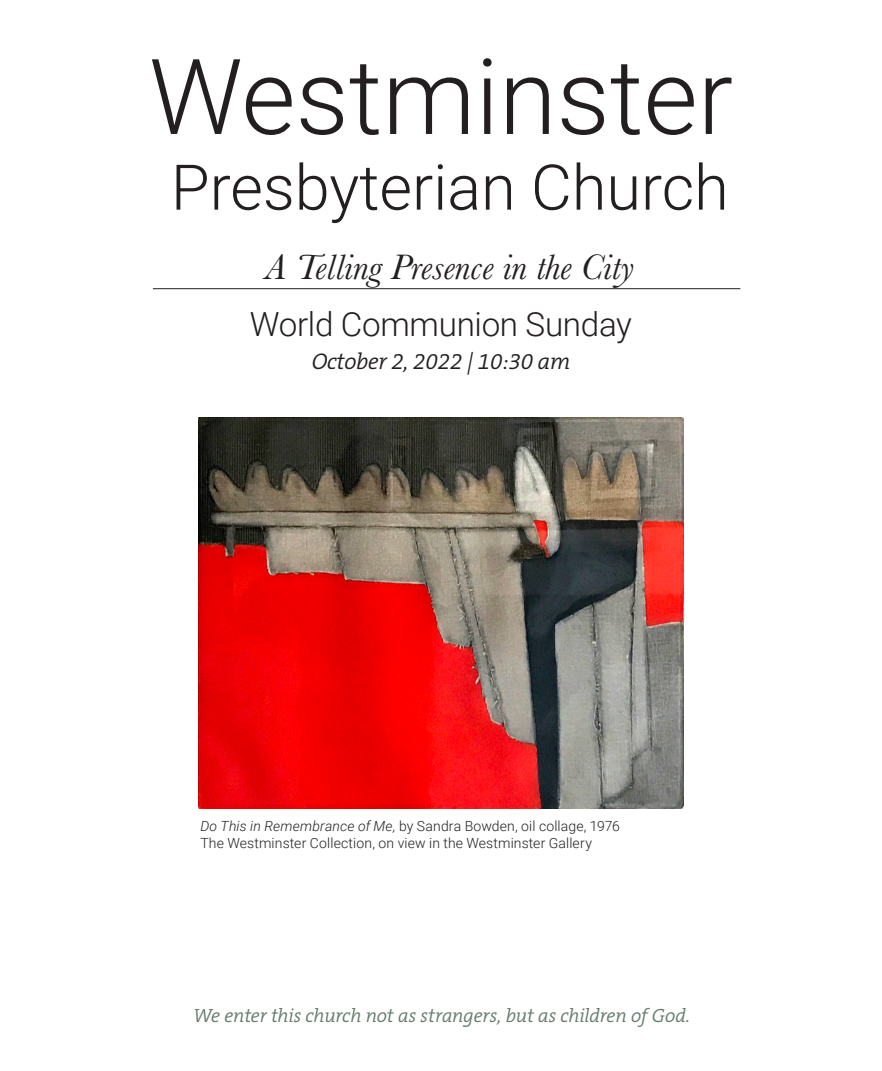
<style>
.page{position:relative;width:882px;height:1071px;background:#fff}
.page>*{position:absolute;margin:0;border:0;box-sizing:border-box;transform-origin:0 0}
.t1{font:300 105px "Roboto";color:#231f20}
.t2{font:300 63px "Roboto";color:#231f20}
.t3{font:italic 36.75px "Baskerville";color:#231f20}
.t4{font:300 33.25px "Roboto";letter-spacing:-.01em;color:#231f20}
.t5{font:italic 300 22.75px "The Serif B W4";letter-spacing:-.01em;color:#231f20}
.Music_PrayerText{font:italic 300 19.25px "The Serif B W4";letter-spacing:-.01em;color:#637c6c}
.t6{font:300 14px "Roboto";letter-spacing:.01em;color:#231f20}
.s1{font-style:italic}
</style>
<div class="page">
<hr style="left:153px;top:288px;width:587px;height:1px;background:#231f20">
<img style="left:199px;top:418px;width:484px;height:390px">
<p class="t1" style="left:149px;top:23px;width:586px">Westminster</p>
<p class="t2" style="left:171px;top:143px;width:559px">Presbyterian Church</p>
<p class="t3" style="left:266px;top:242px;width:370px">A Telling Presence in the City</p>
<p class="t4" style="left:250px;top:301px;width:384px">World Communion Sunday</p>
<p class="t5" style="left:312px;top:347px;width:260px">October 2, 2022 | 10:30 am</p>
<p class="t6" style="left:200px;top:816px;width:421px"><span class="s1">Do This in Remembrance of Me,</span> by Sandra Bowden, oil collage, 1976</p>
<p class="t6" style="left:200px;top:833px;width:393px">The Westminster Collection, on view in the Westminster Gallery</p>
<p class="Music_PrayerText" style="left:193px;top:1003px;width:499px">We enter this church not as strangers, but as children of God.</p>
</div>
